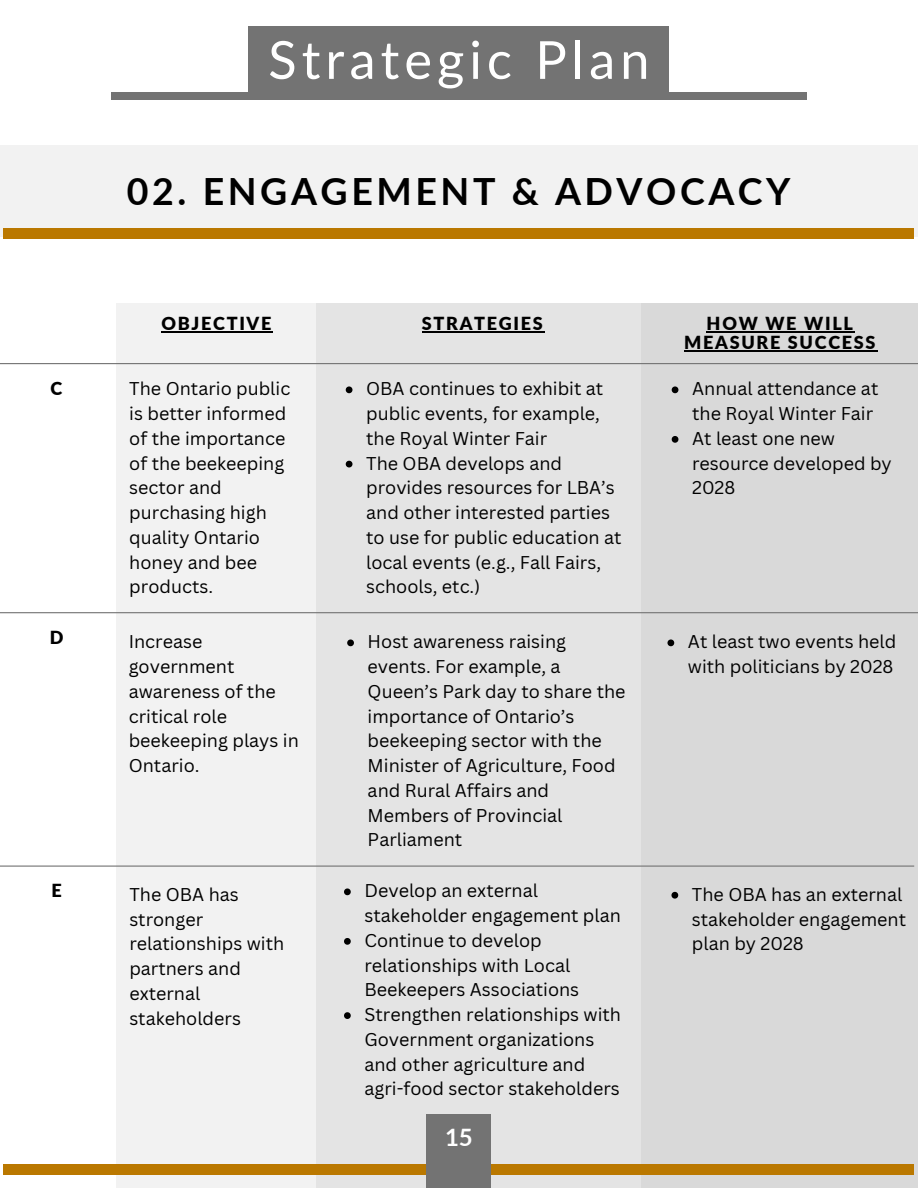
<style>
.page{position:relative;width:918px;height:1188px;background:#fff}
.page>*{position:absolute;margin:0;border:0;box-sizing:border-box;transform-origin:0 0}
.t1{font:52.5px "Lato";letter-spacing:.095em;color:#fff}
.t2{font:700 37.5px "Lato";letter-spacing:.095em;color:#000}
.t3{font:700 24px "Lato";color:#fff}
.t4{font:18px/24.8px "Canva Sans";color:#000}
.t5{font:900 18px/19.2px "Lato";letter-spacing:.095em;color:#000;text-align:center}
</style>
<div class="page">
<div style="left:0;top:146px;width:918px;height:91px;background:#f2f2f2"></div>
<div style="left:116px;top:303px;width:200px;height:885px;background:#f2f2f2"></div>
<div style="left:317px;top:303px;width:331px;height:885px;background:#e4e4e4"></div>
<div style="left:642px;top:303px;width:276px;height:885px;background:#d9d9d9"></div>
<div style="left:4px;top:1164px;width:910px;height:10px;background:#ba7800"></div>
<div style="left:4px;top:229px;width:910px;height:10px;background:#ba7800"></div>
<hr style="left:0;top:363px;width:918px;height:1px;background:#737373">
<hr style="left:162px;top:331px;width:111px;height:1px;background:#000">
<hr style="left:422px;top:331px;width:123px;height:1px;background:#000">
<hr style="left:707px;top:331px;width:148px;height:1px;background:#000">
<hr style="left:684px;top:350px;width:193px;height:2px;background:#000">
<svg style="left:346px;top:386px;width:6px;height:7px"></svg>
<svg style="left:346px;top:461px;width:6px;height:6px"></svg>
<svg style="left:672px;top:386px;width:6px;height:7px"></svg>
<svg style="left:672px;top:436px;width:6px;height:7px"></svg>
<hr style="left:0;top:612px;width:918px;height:1px;background:#737373">
<svg style="left:347px;top:639px;width:7px;height:7px"></svg>
<svg style="left:667px;top:639px;width:7px;height:7px"></svg>
<hr style="left:0;top:866px;width:914px;height:1px;background:#737373">
<svg style="left:344px;top:888px;width:7px;height:7px"></svg>
<svg style="left:344px;top:938px;width:7px;height:7px"></svg>
<svg style="left:344px;top:1012px;width:7px;height:7px"></svg>
<svg style="left:671px;top:892px;width:7px;height:7px"></svg>
<div style="left:248px;top:27px;width:421px;height:65px;background:#737373"></div>
<div style="left:111px;top:92px;width:696px;height:8px;background:#737373"></div>
<div style="left:427px;top:1114px;width:64px;height:74px;background:#737373"></div>
<h1 class="t1" style="left:268px;top:27px;width:383px">Strategic Plan</h1>
<h2 class="t2" style="left:127px;top:168px;width:665px">02. ENGAGEMENT &amp; ADVOCACY</h2>
<p class="t5" style="left:162px;top:314px;width:111px">OBJECTIVE</p>
<p class="t5" style="left:422px;top:314px;width:123px">STRATEGIES</p>
<p class="t5" style="left:684px;top:314px;width:193px">HOW WE WILL<br>MEASURE SUCCESS</p>
<p class="t5" style="left:51px;top:378px;width:13px">C</p>
<p class="t4" style="left:129px;top:376px;width:163px">The Ontario public is better informed of the importance of the beekeeping sector and purchasing high quality Ontario honey and bee products.</p>
<p class="t4" style="left:366px;top:376px;width:257px">OBA continues to exhibit at public events, for example, the Royal Winter Fair<br>The OBA develops and provides resources for LBA’s and other interested parties to use for public education at local events (e.g., Fall Fairs, schools, etc.)</p>
<p class="t4" style="left:692px;top:376px;width:201px">Annual attendance at the Royal Winter Fair<br>At least one new resource developed by<br>2028</p>
<p class="t5" style="left:50px;top:628px;width:15px">D</p>
<p class="t4" style="left:129px;top:629px;width:172px">Increase government awareness of the critical role beekeeping plays in<br>Ontario.</p>
<p class="t4" style="left:368px;top:629px;width:259px">Host awareness raising events. For example, a<br>Queen’s Park day to share the importance of Ontario’s beekeeping sector with the<br>Minister of Agriculture, Food and Rural Affairs and<br>Members of Provincial<br>Parliament</p>
<p class="t4" style="left:688px;top:629px;width:210px">At least two events held with politicians by 2028</p>
<p class="t5" style="left:51px;top:880px;width:12px">E</p>
<p class="t4" style="left:129px;top:881px;width:156px">The OBA has stronger relationships with partners and external stakeholders</p>
<p class="t4" style="left:364px;top:878px;width:258px">Develop an external stakeholder engagement plan<br>Continue to develop relationships with Local<br>Beekeepers Associations<br>Strengthen relationships with<br>Government organizations and other agriculture and agri-food sector stakeholders</p>
<p class="t4" style="left:692px;top:881px;width:216px">The OBA has an external stakeholder engagement plan by 2028</p>
<h3 class="t3" style="left:445px;top:1122px;width:29px">15</h3>
</div>
